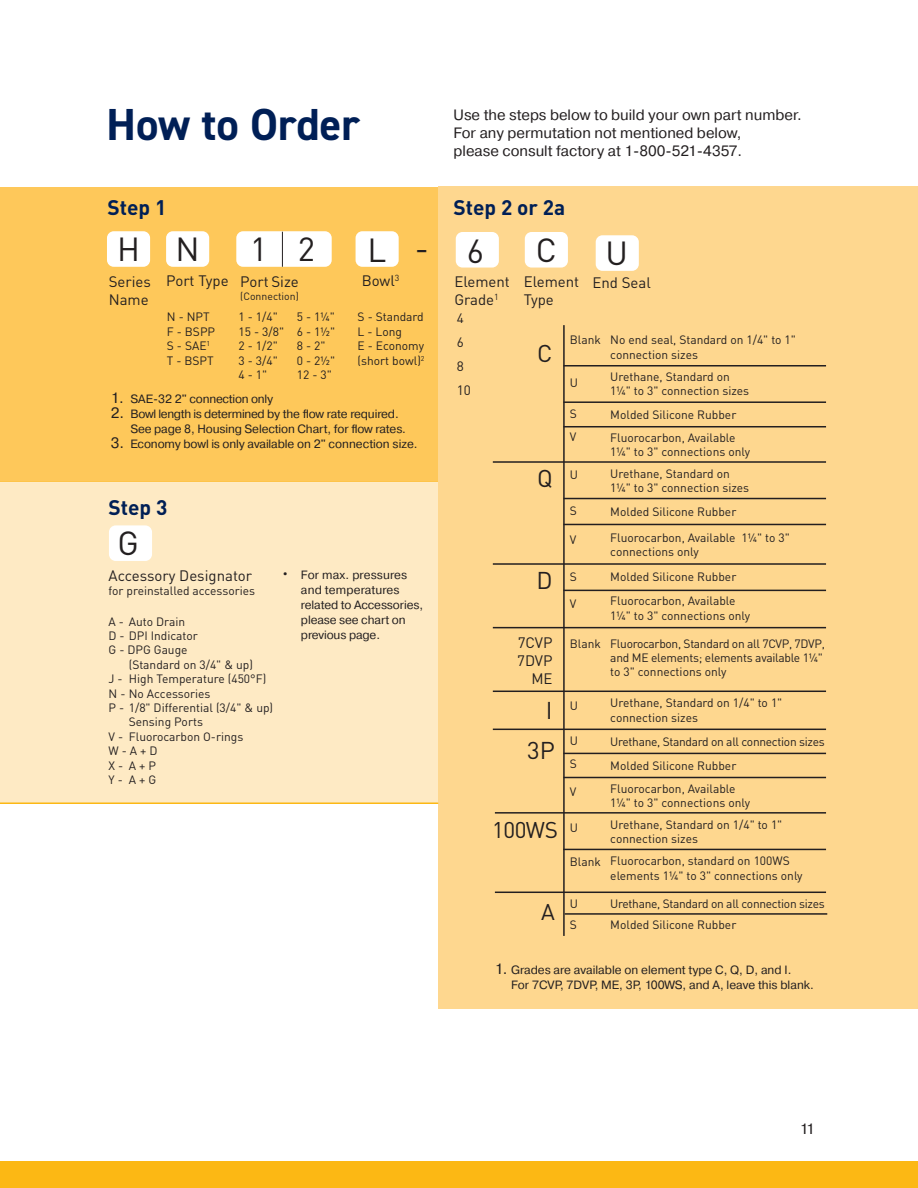
<style>
.page{position:relative;width:918px;height:1188px;background:#fff}
.page>*{position:absolute;margin:0;border:0;box-sizing:border-box;transform-origin:0 0}
.t1{font:700 45px "DIN2014";color:#001f56}
.t2{font:33px "DINOT";color:#231f20}
.t3{font:24px/40.7px "DINOT";color:#231f20;text-align:right}
.t4{font:22.5px "DINOT";letter-spacing:-.02em;color:#231f20}
.t5{font:700 20.85px "DINOT";color:#001f56}
.t6{font:15px/18px "Pragmatica";color:#231f20}
.t7{font:15px/18px "DINOT";color:#231f20}
.t8{font:13.5px/24px "DINOT";color:#231f20}
.t9{font:12px/14.4px "DINOT";color:#231f20}
.t10{font:12px/15px "Pragmatica";letter-spacing:-.01em;color:#231f20}
.t11{font:12px/24px "DINOT";letter-spacing:-.025em;color:#231f20}
.t12{font:12px/14.4px "DINOT";letter-spacing:-.02em;color:#231f20}
.t13{font:10.5px "DINOT";color:#231f20}
.s1{font-size:15px}
</style>
<div class="page">
<div style="left:0;top:483px;width:438px;height:319px;background:#feeac4"></div>
<div style="left:0;top:187px;width:438px;height:295px;background:#fec85a"></div>
<hr style="left:0;top:482px;width:438px;height:1px;background:#fec44a">
<div style="left:438px;top:187px;width:480px;height:822px;background:#fed78f"></div>
<div style="left:0;top:1161px;width:918px;height:27px;background:#fcb814"></div>
<div style="left:456px;top:232px;width:43px;height:36px;background:#fff;border-radius:7px"></div>
<div style="left:109px;top:525px;width:43px;height:36px;background:#fff;border-radius:7px"></div>
<div style="left:525px;top:232px;width:43px;height:36px;background:#fff;border-radius:7px"></div>
<div style="left:596px;top:235px;width:43px;height:36px;background:#fff;border-radius:7px"></div>
<hr style="left:563px;top:365px;width:263px;height:2px;background:#231f20">
<hr style="left:563px;top:401px;width:263px;height:2px;background:#231f20">
<hr style="left:563px;top:426px;width:263px;height:1px;background:#231f20">
<hr style="left:493px;top:461px;width:333px;height:2px;background:#231f20">
<hr style="left:563px;top:498px;width:263px;height:1px;background:#231f20">
<hr style="left:563px;top:524px;width:263px;height:1px;background:#231f20">
<hr style="left:493px;top:563px;width:333px;height:2px;background:#231f20">
<hr style="left:563px;top:590px;width:263px;height:1px;background:#231f20">
<hr style="left:493px;top:627px;width:333px;height:1px;background:#231f20">
<hr style="left:493px;top:691px;width:333px;height:1px;background:#231f20">
<hr style="left:493px;top:729px;width:333px;height:1px;background:#231f20">
<hr style="left:495px;top:812px;width:331px;height:2px;background:#231f20">
<hr style="left:563px;top:753px;width:263px;height:1px;background:#231f20">
<hr style="left:563px;top:777px;width:263px;height:1px;background:#231f20">
<hr style="left:563px;top:849px;width:263px;height:1px;background:#231f20">
<hr style="left:495px;top:892px;width:331px;height:1px;background:#231f20">
<hr style="left:563px;top:325px;width:2px;height:611px;background:#231f20">
<hr style="left:565px;top:913px;width:262px;height:2px;background:#231f20">
<div style="left:107px;top:231px;width:43px;height:36px;background:#fff;border-radius:7px"></div>
<div style="left:236px;top:231px;width:96px;height:36px;background:#fff;border-radius:7px"></div>
<hr style="left:282px;top:232px;width:1px;height:35px;background:#231f20">
<div style="left:166px;top:231px;width:43px;height:36px;background:#fff;border-radius:7px"></div>
<div style="left:356px;top:231px;width:43px;height:36px;background:#fff;border-radius:7px"></div>
<hr style="left:0;top:802px;width:438px;height:2px;background:#fcb814">
<h1 class="t1" style="left:106px;top:95px;width:255px">How to Order</h1>
<p class="t6" style="left:454px;top:106px;width:350px">Use the steps below to build your own part number.<br>For any permutation not mentioned below,<br>please consult factory at 1-800-521-4357.</p>
<h3 class="t5" style="left:108px;top:194px;width:60px">Step 1</h3>
<h3 class="t5" style="left:454px;top:193px;width:113px">Step 2 or 2a</h3>
<h2 class="t2" style="left:117px;top:227px;width:84px">H N</h2>
<h2 class="t2" style="left:250px;top:227px;width:67px">1 2</h2>
<h2 class="t2" style="left:367px;top:227px;width:63px">L -</h2>
<p class="t7" style="left:362px;top:271px;width:39px">Bowl<sup>3</sup></p>
<p class="t7" style="left:166px;top:271px;width:64px">Port Type</p>
<p class="t7" style="left:109px;top:272px;width:44px">Series<br>Name</p>
<p class="t7" style="left:240px;top:272px;width:60px">Port Size</p>
<p class="t13" style="left:240px;top:289px;width:60px">(Connection)</p>
<h2 class="t2" style="left:467px;top:229px;width:19px">6</h2>
<p class="t7" style="left:454px;top:272px;width:57px">Element<br>Grade<sup>1</sup></p>
<h2 class="t2" style="left:536px;top:228px;width:23px">C</h2>
<p class="t7" style="left:524px;top:272px;width:57px">Element<br>Type</p>
<h2 class="t2" style="left:606px;top:231px;width:24px">U</h2>
<p class="t7" style="left:592px;top:273px;width:60px">End Seal</p>
<p class="t9" style="left:239px;top:309px;width:47px">1 - 1/4"<br>15 - 3/8"<br>2 - 1/2"<br>3 - 3/4"<br>4 - 1"</p>
<p class="t9" style="left:297px;top:309px;width:40px">5 - 1¼"<br>6 - 1½"<br>8 - 2"<br>0 - 2½"<br>12 - 3"</p>
<p class="t9" style="left:167px;top:309px;width:50px">N - NPT<br>F - BSPP<br>S - SAE<sup>1<br></sup>T - BSPT</p>
<p class="t9" style="left:358px;top:309px;width:68px">S - Standard<br>L - Long<br>E - Economy (short bowl)<sup>2</sup></p>
<p class="t10" style="left:111px;top:391px;width:164px"><span class="s1">1.</span> SAE-32 2" connection only</p>
<p class="t10" style="left:130px;top:406px;width:277px;text-indent:-20px"><span class="s1">2.</span> Bowl length is determined by the flow rate required.<br>See page 8, Housing Selection Chart, for flow rates.</p>
<p class="t10" style="left:111px;top:436px;width:308px"><span class="s1">3.</span> Economy bowl is only available on 2" connection size.</p>
<h3 class="t5" style="left:108px;top:493px;width:60px">Step 3</h3>
<h2 class="t2" style="left:118px;top:520px;width:23px">G</h2>
<p class="t7" style="left:109px;top:566px;width:145px">Accessory Designator</p>
<p class="t9" style="left:109px;top:583px;width:148px">for preinstalled accessories</p>
<p class="t9" style="left:109px;top:614px;width:78px">A - Auto Drain</p>
<p class="t9" style="left:109px;top:628px;width:91px">D - DPI Indicator</p>
<p class="t9" style="left:109px;top:642px;width:81px">G - DPG Gauge</p>
<p class="t9" style="left:129px;top:657px;width:126px">(Standard on 3/4" &amp; up)</p>
<p class="t9" style="left:109px;top:671px;width:159px">J - High Temperature (450°F)</p>
<p class="t9" style="left:109px;top:686px;width:103px">N - No Accessories</p>
<p class="t9" style="left:109px;top:700px;width:166px">P - 1/8" Differential (3/4" &amp; up)</p>
<p class="t9" style="left:129px;top:714px;width:76px">Sensing Ports</p>
<p class="t9" style="left:109px;top:729px;width:136px">V - Fluorocarbon O-rings</p>
<p class="t9" style="left:109px;top:743px;width:50px">W - A + D</p>
<p class="t9" style="left:109px;top:758px;width:49px">X - A + P</p>
<p class="t9" style="left:109px;top:772px;width:49px">Y - A + G</p>
<p class="t10" style="left:301px;top:568px;width:124px;text-indent:-20px"><span class="s1">•</span> For max. pressures and temperatures related to Accessories, please see chart on previous page.</p>
<p class="t8" style="left:457px;top:306px;width:16px">4<br>6<br>8<br>10</p>
<h3 class="t3" style="left:537px;top:332px;width:17px">C</h3>
<h3 class="t3" style="left:537px;top:457px;width:17px">Q</h3>
<h3 class="t3" style="left:536px;top:559px;width:18px">D</h3>
<p class="t7" style="left:517px;top:633px;width:37px;text-align:right">7CVP<br>7DVP<br>ME</p>
<h3 class="t3" style="left:527px;top:689px;width:29px">I<br>3P</h3>
<h3 class="t4" style="left:492px;top:814px;width:67px">100WS</h3>
<h3 class="t4" style="left:541px;top:896px;width:15px">A</h3>
<p class="t9" style="left:570px;top:332px;width:33px">Blank</p>
<p class="t9" style="left:570px;top:375px;width:10px">U</p>
<p class="t9" style="left:570px;top:402px;width:9px;line-height:22.5px">S<br>V</p>
<p class="t9" style="left:570px;top:467px;width:10px">U</p>
<p class="t9" style="left:570px;top:503px;width:9px">S</p>
<p class="t9" style="left:570px;top:532px;width:8px">V</p>
<p class="t9" style="left:570px;top:569px;width:9px">S</p>
<p class="t9" style="left:570px;top:596px;width:8px">V</p>
<p class="t9" style="left:570px;top:636px;width:33px">Blank</p>
<p class="t9" style="left:570px;top:698px;width:10px">U</p>
<p class="t9" style="left:570px;top:729px;width:10px;line-height:22.5px">U<br>S</p>
<p class="t9" style="left:570px;top:784px;width:8px">V</p>
<p class="t9" style="left:570px;top:820px;width:10px">U</p>
<p class="t9" style="left:570px;top:854px;width:33px">Blank</p>
<p class="t9" style="left:570px;top:893px;width:10px;line-height:21px">U<br>S</p>
<p class="t9" style="left:610px;top:331px;width:187px;line-height:15px">No end seal, Standard on 1/4" to 1" connection sizes</p>
<p class="t9" style="left:610px;top:369px;width:140px">Urethane, Standard on<br>1¼" to 3" connection sizes</p>
<p class="t9" style="left:610px;top:403px;width:128px;line-height:22.5px">Molded Silicone Rubber<br>Fluorocarbon, Available</p>
<p class="t9" style="left:610px;top:440px;width:141px;line-height:21.9px">1¼" to 3" connections only<br>Urethane, Standard on</p>
<p class="t9" style="left:610px;top:476px;width:140px;line-height:23.4px">1¼" to 3" connection sizes<br>Molded Silicone Rubber</p>
<p class="t9" style="left:610px;top:530px;width:181px">Fluorocarbon, Available 1¼" to 3" connections only</p>
<p class="t9" style="left:610px;top:565px;width:128px;line-height:24px">Molded Silicone Rubber<br>Fluorocarbon, Available</p>
<p class="t9" style="left:610px;top:608px;width:141px">1¼" to 3" connections only</p>
<p class="t12" style="left:610px;top:636px;width:216px">Fluorocarbon, Standard on all 7CVP, 7DVP, and ME elements; elements available 1¼" to 3" connections only</p>
<p class="t9" style="left:610px;top:695px;width:174px">Urethane, Standard on 1/4" to 1" connection sizes</p>
<p class="t11" style="left:610px;top:729px;width:216px">Urethane, Standard on all connection sizes<br>Molded Silicone Rubber</p>
<p class="t9" style="left:610px;top:781px;width:141px">Fluorocarbon, Available<br>1¼" to 3" connections only</p>
<p class="t9" style="left:610px;top:817px;width:174px">Urethane, Standard on 1/4" to 1" connection sizes</p>
<p class="t9" style="left:610px;top:853px;width:194px">Fluorocarbon, standard on 100WS elements 1¼" to 3" connections only</p>
<p class="t11" style="left:610px;top:893px;width:216px;line-height:21px">Urethane, Standard on all connection sizes<br>Molded Silicone Rubber</p>
<p class="t10" style="left:511px;top:963px;width:304px;text-indent:-16px"><span class="s1">1.</span> Grades are available on element type C, Q, D, and I.<br>For 7CVP, 7DVP, ME, 3P, 100WS, and A, leave this blank.</p>
<p class="t6" style="left:800px;top:1120px;width:17px">11</p>
</div>
